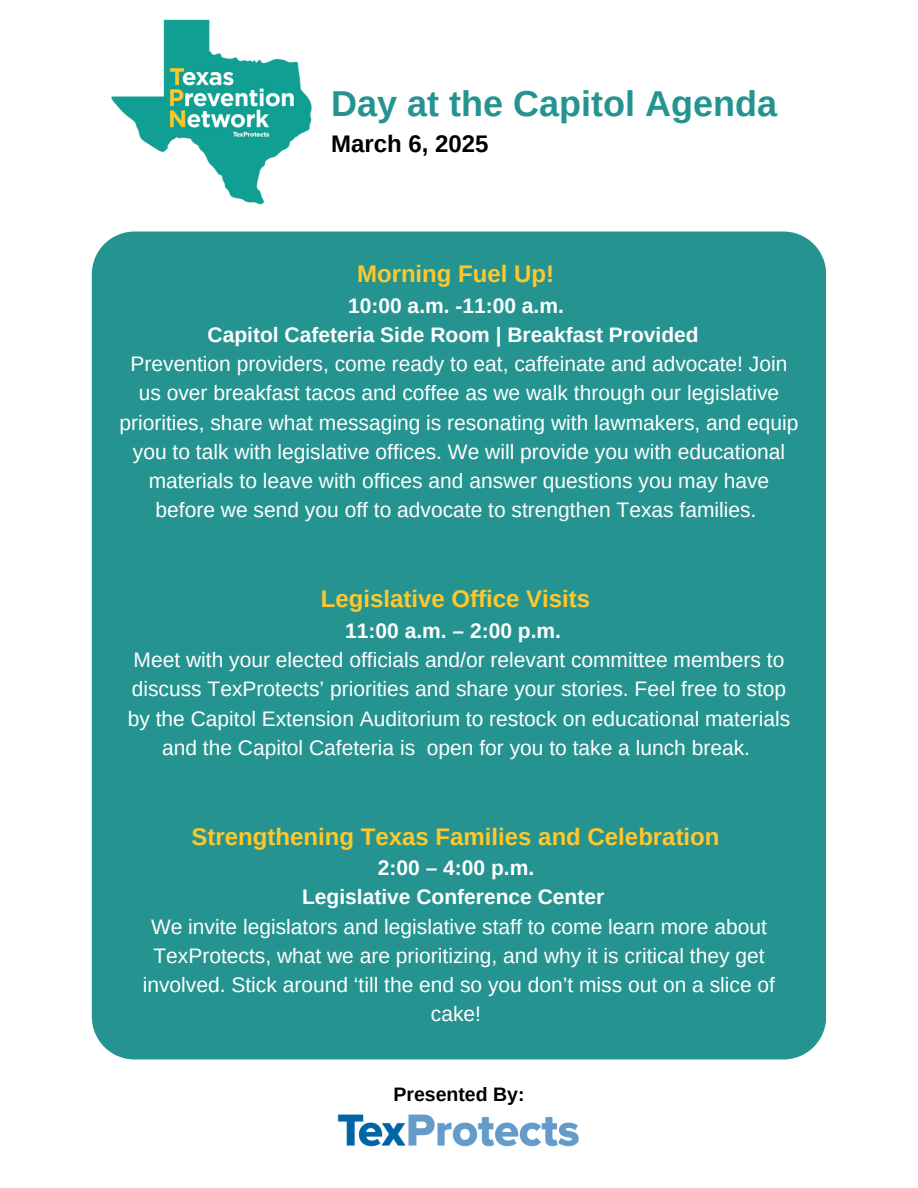
<style>
.page{position:relative;width:918px;height:1188px;background:#fff}
.page>*{position:absolute;margin:0;border:0;box-sizing:border-box;transform-origin:0 0}
.t1{font:700 36px "Arimo";color:#259490}
.t2{font:700 24px "Arimo";color:#ffc72c}
.t3{font:700 24px "Arimo";color:#000}
.t4{font:21px/29.2px "Arimo";color:#fff;text-align:center}
.t5{font:700 21px "Arimo";color:#fff}
.t6{font:700 19.5px "Arimo";color:#000}
</style>
<div class="page">
<div style="left:92px;top:232px;width:734px;height:827px;background:#259490"></div>
<img style="left:111px;top:19px;width:220px;height:213px">
<img style="left:268px;top:1045px;width:382px;height:102px">
<p class="t1" style="left:331px;top:83px;width:447px">Day at the Capitol Agenda</p>
<p class="t3" style="left:331px;top:130px;width:159px">March 6, 2025</p>
<h1 class="t2" style="left:357px;top:261px;width:199px">Morning Fuel Up!</h1>
<p class="t5" style="left:348px;top:294px;width:217px">10:00 a.m. -11:00 a.m.</p>
<p class="t5" style="left:208px;top:323px;width:493px">Capitol Cafeteria Side Room | Breakfast Provided</p>
<p class="t4" style="left:131px;top:349px;width:658px">Prevention providers, come ready to eat, caffeinate and advocate! Join</p>
<p class="t4" style="left:120px;top:379px;width:680px">us over breakfast tacos and coffee as we walk through our legislative priorities, share what messaging is resonating with lawmakers, and equip you to talk with legislative offices. We will provide you with educational materials to leave with offices and answer questions you may have before we send you off to advocate to strengthen Texas families.</p>
<p class="t2" style="left:321px;top:586px;width:271px">Legislative Office Visits</p>
<p class="t5" style="left:345px;top:619px;width:217px">11:00 a.m. – 2:00 p.m.</p>
<p class="t4" style="left:134px;top:645px;width:652px">Meet with your elected officials and/or relevant committee members to</p>
<p class="t4" style="left:128px;top:674px;width:664px">discuss TexProtects’ priorities and share your stories. Feel free to stop by the Capitol Extension Auditorium to restock on educational materials and the Capitol Cafeteria is open for you to take a lunch break.</p>
<p class="t2" style="left:192px;top:823px;width:529px">Strengthening Texas Families and Celebration</p>
<p class="t5" style="left:378px;top:856px;width:158px">2:00 – 4:00 p.m.</p>
<p class="t5" style="left:302px;top:885px;width:304px">Legislative Conference Center</p>
<p class="t4" style="left:151px;top:912px;width:617px">We invite legislators and legislative staff to come learn more about</p>
<p class="t4" style="left:143px;top:941px;width:634px">TexProtects, what we are prioritizing, and why it is critical they get involved. Stick around ‘till the end so you don’t miss out on a slice of cake!</p>
<p class="t6" style="left:393px;top:1083px;width:133px">Presented By:</p>
</div>
